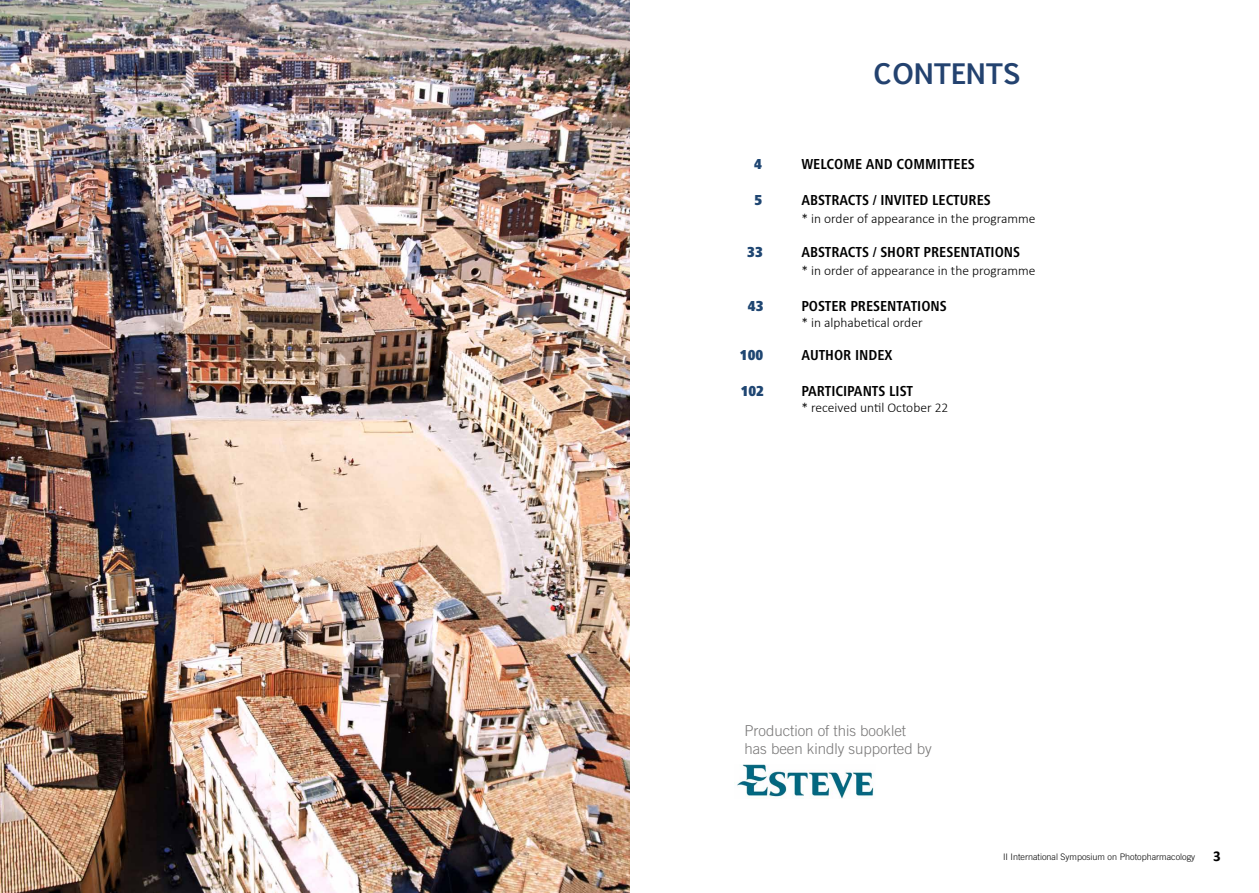
<style>
.page{position:relative;width:1259px;height:893px;background:#fff}
.page>*{position:absolute;margin:0;border:0;box-sizing:border-box;transform-origin:0 0}
.t1{font:700 27px "Euphemia UCAS";color:#23426f}
.t2{font:700 condensed 15px "Frutiger Next LT";color:#000}
.t3{font:300 15px/18px "Trade Gothic LT Com";color:#787777}
.t4{font:900 condensed 15px "Frutiger Next Pro";color:#1f4672}
.t5{font:300 13.5px "Calibri";color:#000}
.t6{font:300 9px "Trade Gothic LT Com";color:#000}
.s1{font-family:"Calibri";font-weight:700;font-size:15px}
</style>
<div class="page">
<img style="left:0;top:0;width:629px;height:893px">
<img style="left:736px;top:764px;width:138px;height:34px">
<h1 class="t1" style="left:873px;top:54px;width:149px">CONTENTS</h1>
<p class="t4" style="left:754px;top:155px;width:9px">4</p>
<p class="t2" style="left:801px;top:156px;width:175px">WELCOME AND COMMITTEES</p>
<p class="t4" style="left:754px;top:191px;width:9px">5</p>
<p class="t2" style="left:801px;top:192px;width:191px">ABSTRACTS / INVITED LECTURES</p>
<p class="t5" style="left:801px;top:210px;width:236px">* in order of appearance in the programme</p>
<p class="t4" style="left:747px;top:244px;width:17px">33</p>
<p class="t2" style="left:801px;top:244px;width:220px">ABSTRACTS / SHORT PRESENTATIONS</p>
<p class="t5" style="left:801px;top:262px;width:236px">* in order of appearance in the programme</p>
<p class="t4" style="left:748px;top:298px;width:17px">43</p>
<p class="t2" style="left:801px;top:298px;width:147px">POSTER PRESENTATIONS</p>
<p class="t5" style="left:801px;top:315px;width:123px">* in alphabetical order</p>
<p class="t4" style="left:740px;top:346px;width:25px">100</p>
<p class="t2" style="left:801px;top:347px;width:93px">AUTHOR INDEX</p>
<p class="t4" style="left:740px;top:382px;width:25px">102</p>
<p class="t2" style="left:801px;top:383px;width:113px">PARTICIPANTS LIST</p>
<p class="t5" style="left:801px;top:399px;width:149px">* received until October 22</p>
<p class="t3" style="left:744px;top:722px;width:189px">Production of this booklet has been kindly supported by</p>
<p class="t6" style="left:1003px;top:851px;width:219px">II International Symposium on Photopharmacology <span class="s1">3</span></p>
</div>
